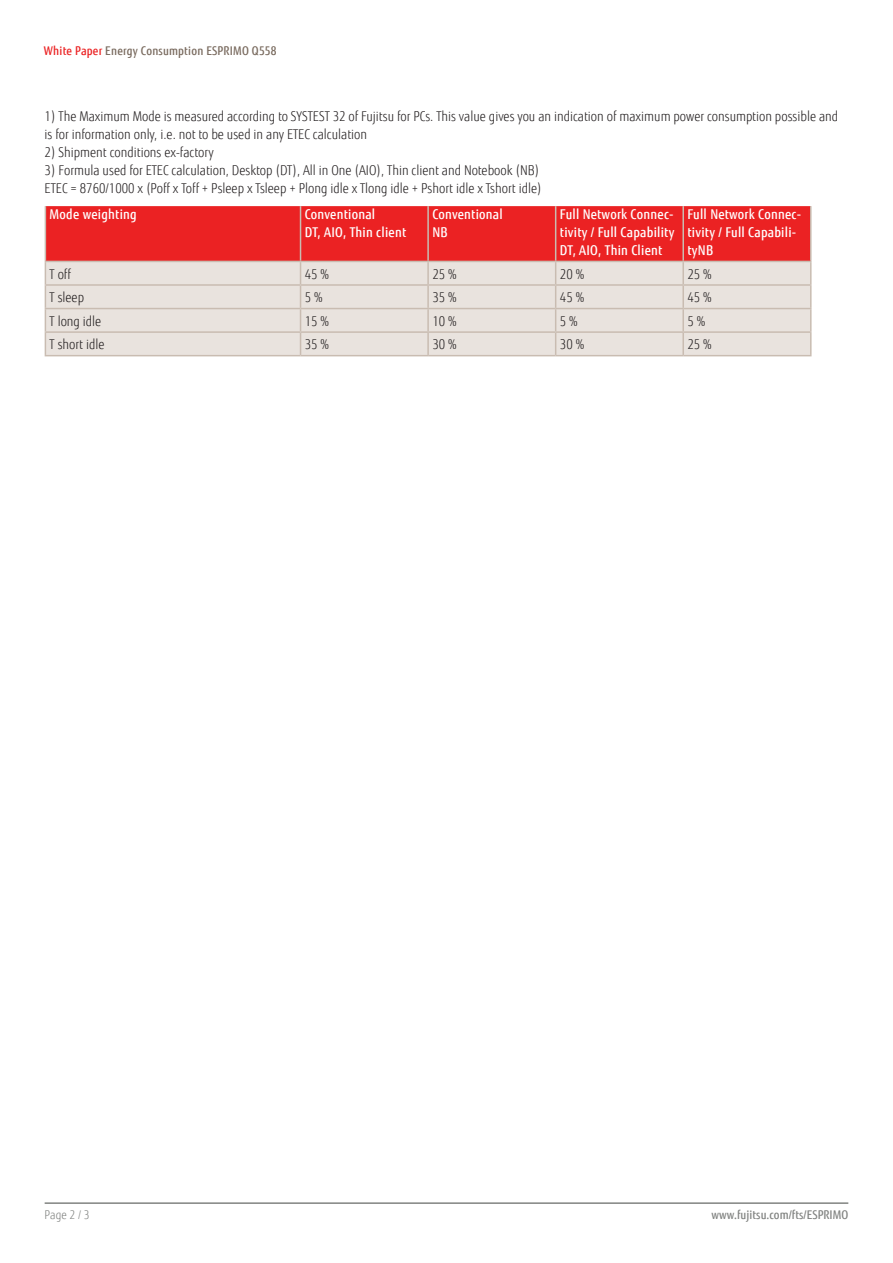
<style>
.page{position:relative;width:893px;height:1263px;background:#fff}
.page>*{position:absolute;margin:0;border:0;box-sizing:border-box;transform-origin:0 0}
.BoMBody{font:300 13.5px/18px "Fujitsu Sans";color:#231f20;scale:.9 1}
.FeatureBenefitHeadin{font:500 13.5px/18px "Fujitsu Sans";letter-spacing:.02em;color:#fff;text-align:justify;scale:.9 1}
.RunningHeader{font:500 12px "Fujitsu Sans";letter-spacing:.02em;color:#78695d;scale:.9 1}
.RunningFooter_R{font:500 12px "Fujitsu Sans";letter-spacing:.005em;color:#818381;scale:.9 1}
.RunningFooter_L{font:300 12px "Fujitsu Sans";color:#818381;scale:.9 1}
.s1{color:#eb2223}
</style>
<div class="page">
<hr style="left:45px;top:1202px;width:803px;height:2px;background:#818381">
<hr style="left:810px;top:206px;width:2px;height:55px;background:#c9bcb1">
<hr style="left:810px;top:262px;width:2px;height:22px;background:#c9bcb1">
<hr style="left:810px;top:286px;width:2px;height:22px;background:#c9bcb1">
<hr style="left:810px;top:309px;width:2px;height:22px;background:#c9bcb1">
<hr style="left:45px;top:355px;width:256px;height:1px;background:#c9bcb1">
<hr style="left:301px;top:355px;width:127px;height:1px;background:#c9bcb1">
<hr style="left:428px;top:355px;width:128px;height:1px;background:#c9bcb1">
<hr style="left:556px;top:355px;width:127px;height:1px;background:#c9bcb1">
<svg style="left:45px;top:206px;width:766px;height:149px;background:#e89a97"></svg>
<hr style="left:683px;top:331px;width:128px;height:2px;background:#c9bcb1">
<hr style="left:683px;top:355px;width:128px;height:1px;background:#c9bcb1">
<hr style="left:682px;top:333px;width:2px;height:22px;background:#c9bcb1">
<hr style="left:810px;top:333px;width:2px;height:22px;background:#c9bcb1">
<p class="RunningHeader" style="left:44px;top:43px;width:260px"><span class="s1">White Paper</span> Energy Consumption ESPRIMO Q558</p>
<p class="BoMBody" style="left:45px;top:108px;width:883px">1) The Maximum Mode is measured according to SYSTEST 32 of Fujitsu for PCs. This value gives you an indication of maximum power consumption possible and is for information only, i.e. not to be used in any ETEC calculation</p>
<p class="BoMBody" style="left:45px;top:144px;width:190px">2) Shipment conditions ex-factory</p>
<p class="BoMBody" style="left:45px;top:162px;width:551px">3) Formula used for ETEC calculation, Desktop (DT), All in One (AIO), Thin client and Notebook (NB)</p>
<p class="BoMBody" style="left:45px;top:180px;width:554px">ETEC = 8760/1000 x (Poff x Toff + Psleep x Tsleep + Plong idle x Tlong idle + Pshort idle x Tshort idle)</p>
<p class="FeatureBenefitHeadin" style="left:50px;top:205px;width:98px">Mode weighting</p>
<p class="FeatureBenefitHeadin" style="left:305px;top:205px;width:80px">Conventional</p>
<p class="FeatureBenefitHeadin" style="left:305px;top:223px;width:114px">DT, AIO, Thin client</p>
<p class="FeatureBenefitHeadin" style="left:432px;top:205px;width:80px">Conventional</p>
<p class="FeatureBenefitHeadin" style="left:432px;top:223px;width:18px">NB</p>
<p class="FeatureBenefitHeadin" style="left:560px;top:205px;width:129px">Full Network Connec&shy;tivity / Full Capability DT, AIO, Thin Client</p>
<p class="FeatureBenefitHeadin" style="left:687px;top:205px;width:128px;text-align:left">Full Network Connec&shy;tivity / Full Capabili&shy;tyNB</p>
<p class="BoMBody" style="left:50px;top:265px;width:25px">T off</p>
<p class="BoMBody" style="left:305px;top:265px;width:28px">45 %</p>
<p class="BoMBody" style="left:432px;top:265px;width:28px">25 %</p>
<p class="BoMBody" style="left:560px;top:265px;width:28px">20 %</p>
<p class="BoMBody" style="left:687px;top:265px;width:28px">25 %</p>
<p class="BoMBody" style="left:50px;top:289px;width:40px">T sleep</p>
<p class="BoMBody" style="left:305px;top:289px;width:21px">5 %</p>
<p class="BoMBody" style="left:432px;top:289px;width:28px">35 %</p>
<p class="BoMBody" style="left:560px;top:289px;width:28px">45 %</p>
<p class="BoMBody" style="left:687px;top:289px;width:28px">45 %</p>
<p class="BoMBody" style="left:50px;top:312px;width:59px">T long idle</p>
<p class="BoMBody" style="left:305px;top:312px;width:28px">15 %</p>
<p class="BoMBody" style="left:432px;top:312px;width:28px">10 %</p>
<p class="BoMBody" style="left:560px;top:312px;width:21px">5 %</p>
<p class="BoMBody" style="left:687px;top:312px;width:21px">5 %</p>
<p class="BoMBody" style="left:50px;top:336px;width:62px">T short idle</p>
<p class="BoMBody" style="left:305px;top:336px;width:28px">35 %</p>
<p class="BoMBody" style="left:432px;top:336px;width:28px">30 %</p>
<p class="BoMBody" style="left:560px;top:336px;width:28px">30 %</p>
<p class="BoMBody" style="left:687px;top:336px;width:28px">25 %</p>
<p class="RunningFooter_L" style="left:45px;top:1208px;width:51px">Page 2 / 3</p>
<p class="RunningFooter_R" style="left:711px;top:1208px;width:153px">www.fujitsu.com/fts/ESPRIMO</p>
</div>
